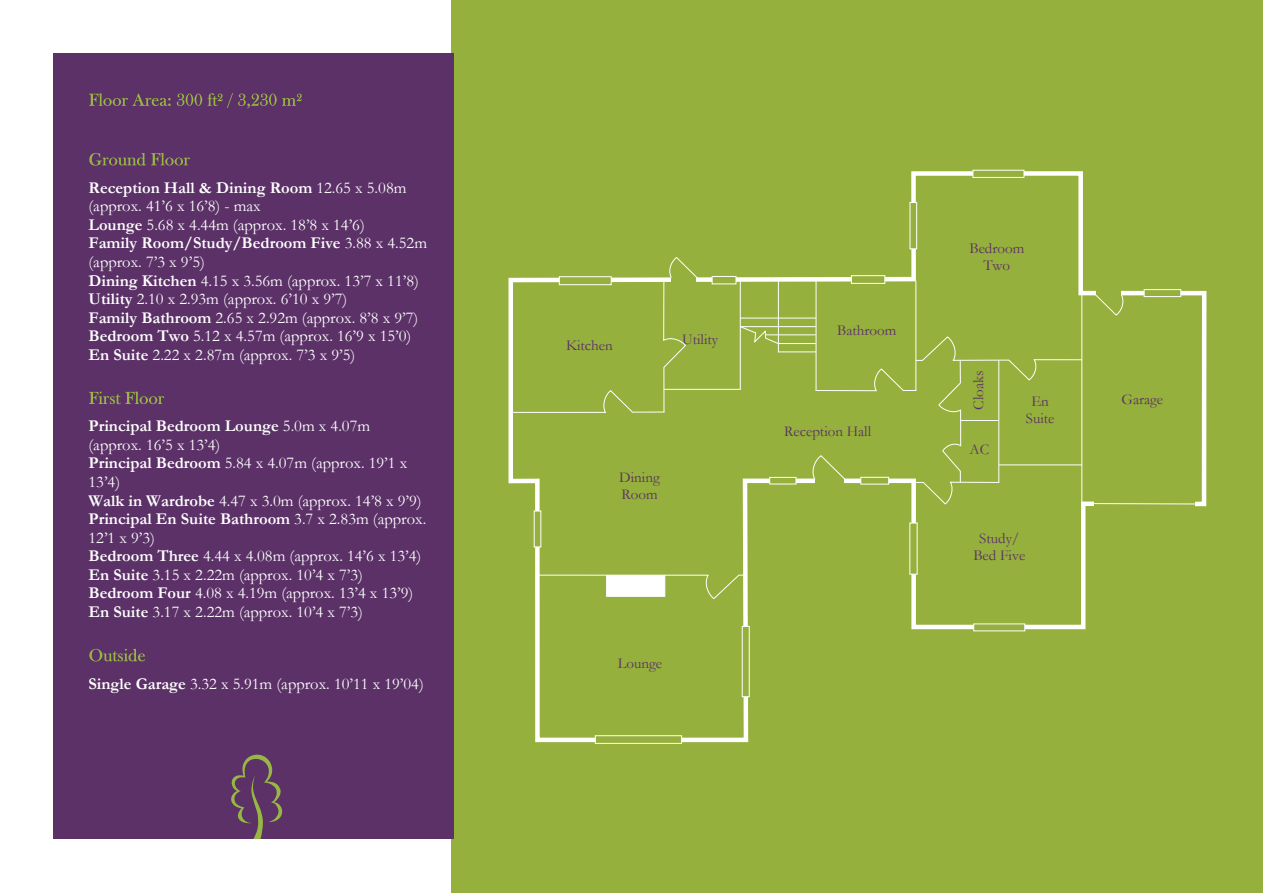
<style>
.page{position:relative;width:1263px;height:893px;background:#fff}
.page>*{position:absolute;margin:0;border:0;box-sizing:border-box;transform-origin:0 0}
.t1{font:16.5px/18.6px "Garamond";color:#fff}
.t2{font:15.15px/17px "Garamond";color:#5b3167;text-align:center}
.t3{font:15px/17px "Garamond";color:#5b3167;text-align:center}
.s1{font-weight:700}
</style>
<div class="page">
<div style="left:452px;top:0;width:811px;height:893px;background:#95b03c"></div>
<svg style="left:508px;top:169px;width:699px;height:575px"></svg>
<div style="left:54px;top:54px;width:400px;height:785px;background:#5b3167"></div>
<svg style="left:89px;top:93px;width:82px;height:13px"></svg>
<svg style="left:177px;top:93px;width:125px;height:15px"></svg>
<svg style="left:89px;top:153px;width:101px;height:13px"></svg>
<svg style="left:89px;top:391px;width:75px;height:13px"></svg>
<svg style="left:89px;top:649px;width:56px;height:12px"></svg>
<svg style="left:231px;top:754px;width:52px;height:85px"></svg>
<hr style="left:1081px;top:292px;width:1px;height:214px;background:#fff">
<hr style="left:915px;top:281px;width:1px;height:110px;background:#fff">
<hr style="left:816px;top:280px;width:1px;height:111px;background:#fff">
<hr style="left:740px;top:280px;width:1px;height:109px;background:#fff">
<hr style="left:664px;top:389px;width:77px;height:1px;background:#fff">
<hr style="left:778px;top:278px;width:1px;height:74px;background:#fff">
<hr style="left:740px;top:318px;width:76px;height:1px;background:#fff">
<div style="left:851px;top:275px;width:34px;height:9px;background:#95b03c;border:1px solid #fff"></div>
<div style="left:712px;top:276px;width:24px;height:8px;background:#95b03c;border:1px solid #fff"></div>
<div style="left:972px;top:170px;width:52px;height:8px;background:#95b03c;border:1px solid #fff"></div>
<div style="left:1144px;top:289px;width:37px;height:8px;background:#95b03c;border:1px solid #fff"></div>
<svg style="left:973px;top:623px;width:52px;height:8px"></svg>
<div style="left:595px;top:735px;width:87px;height:9px;background:#95b03c;border:1px solid #fff"></div>
<div style="left:534px;top:511px;width:7px;height:36px;background:#95b03c"></div>
<div style="left:742px;top:626px;width:8px;height:71px;background:#95b03c;border:1px solid #fff"></div>
<svg style="left:909px;top:523px;width:8px;height:52px"></svg>
<div style="left:910px;top:202px;width:7px;height:47px;background:#95b03c;border:1px solid #fff"></div>
<div style="left:682px;top:331px;width:36px;height:17px;background:#95b03c"></div>
<div style="left:619px;top:469px;width:41px;height:17px;background:#95b03c"></div>
<div style="left:621px;top:486px;width:37px;height:16px;background:#95b03c"></div>
<div style="left:618px;top:655px;width:44px;height:17px;background:#95b03c"></div>
<div style="left:969px;top:240px;width:55px;height:17px;background:#95b03c"></div>
<div style="left:983px;top:257px;width:27px;height:17px;background:#95b03c"></div>
<div style="left:1121px;top:391px;width:42px;height:17px;background:#95b03c"></div>
<div style="left:837px;top:322px;width:59px;height:17px;background:#95b03c"></div>
<div style="left:979px;top:530px;width:40px;height:17px;background:#95b03c"></div>
<div style="left:973px;top:547px;width:52px;height:17px;background:#95b03c"></div>
<svg style="left:512px;top:257px;width:187px;height:156px"></svg>
<svg style="left:537px;top:574px;width:209px;height:25px"></svg>
<svg style="left:739px;top:326px;width:344px;height:179px"></svg>
<div style="left:1096px;top:289px;width:25px;height:9px;background:#95b03c"></div>
<svg style="left:1093px;top:292px;width:32px;height:24px"></svg>
<svg style="left:1094px;top:500px;width:100px;height:8px"></svg>
<hr style="left:1090px;top:503px;width:111px;height:1px;background:#fff">
<p class="t1" style="left:89px;top:180px;width:340px"><span class="s1">Reception Hall &amp; Dining Room</span> 12.65 x 5.08m (approx. 41’6 x 16’8) - max<br><span class="s1">Lounge</span> 5.68 x 4.44m (approx. 18’8 x 14’6)<br><span class="s1">Family Room/Study/Bedroom Five</span> 3.88 x 4.52m (approx. 7’3 x 9’5)<br><span class="s1">Dining Kitchen</span> 4.15 x 3.56m (approx. 13’7 x 11’8)<br><span class="s1">Utility</span> 2.10 x 2.93m (approx. 6’10 x 9’7)<br><span class="s1">Family Bathroom</span> 2.65 x 2.92m (approx. 8’8 x 9’7)<br><span class="s1">Bedroom Two</span> 5.12 x 4.57m (approx. 16’9 x 15’0)<br><span class="s1">En Suite</span> 2.22 x 2.87m (approx. 7’3 x 9’5)</p>
<p class="t1" style="left:89px;top:419px;width:339px"><span class="s1">Principal Bedroom Lounge</span> 5.0m x 4.07m (approx. 16’5 x 13’4)<br><span class="s1">Principal Bedroom</span> 5.84 x 4.07m (approx. 19’1 x 13’4)<br><span class="s1">Walk in Wardrobe</span> 4.47 x 3.0m (approx. 14’8 x 9’9)<br><span class="s1">Principal En Suite Bathroom</span> 3.7 x 2.83m (approx.<br>12’1 x 9’3)<br><span class="s1">Bedroom Three</span> 4.44 x 4.08m (approx. 14’6 x 13’4)<br><span class="s1">En Suite</span> 3.15 x 2.22m (approx. 10’4 x 7’3)<br><span class="s1">Bedroom Four</span> 4.08 x 4.19m (approx. 13’4 x 13’9)<br><span class="s1">En Suite</span> 3.17 x 2.22m (approx. 10’4 x 7’3)</p>
<p class="t1" style="left:89px;top:676px;width:337px"><span class="s1">Single Garage</span> 3.32 x 5.91m (approx. 10’11 x 19’04)</p>
<p class="t3" style="left:566px;top:339px;width:48px">Kitchen</p>
<p class="t3" style="left:682px;top:333px;width:37px">Utility</p>
<p class="t3" style="left:619px;top:470px;width:42px;text-align:left">Dining<br>Room</p>
<p class="t3" style="left:618px;top:656px;width:46px">Lounge</p>
<p class="t3" style="left:837px;top:324px;width:61px">Bathroom</p>
<p class="t3" style="left:784px;top:424px;width:88px">Reception Hall</p>
<p class="t2" style="left:969px;top:241px;width:56px">Bedroom<br>Two</p>
<p class="t3" style="left:972px;top:410px;width:41px;rotate:-90deg">Cloaks</p>
<p class="t3" style="left:969px;top:443px;width:21px">AC</p>
<p class="t3" style="left:1026px;top:395px;width:30px">En<br>Suite</p>
<p class="t3" style="left:973px;top:531px;width:53px">Study/<br>Bed Five</p>
<p class="t3" style="left:1121px;top:393px;width:43px">Garage</p>
</div>
